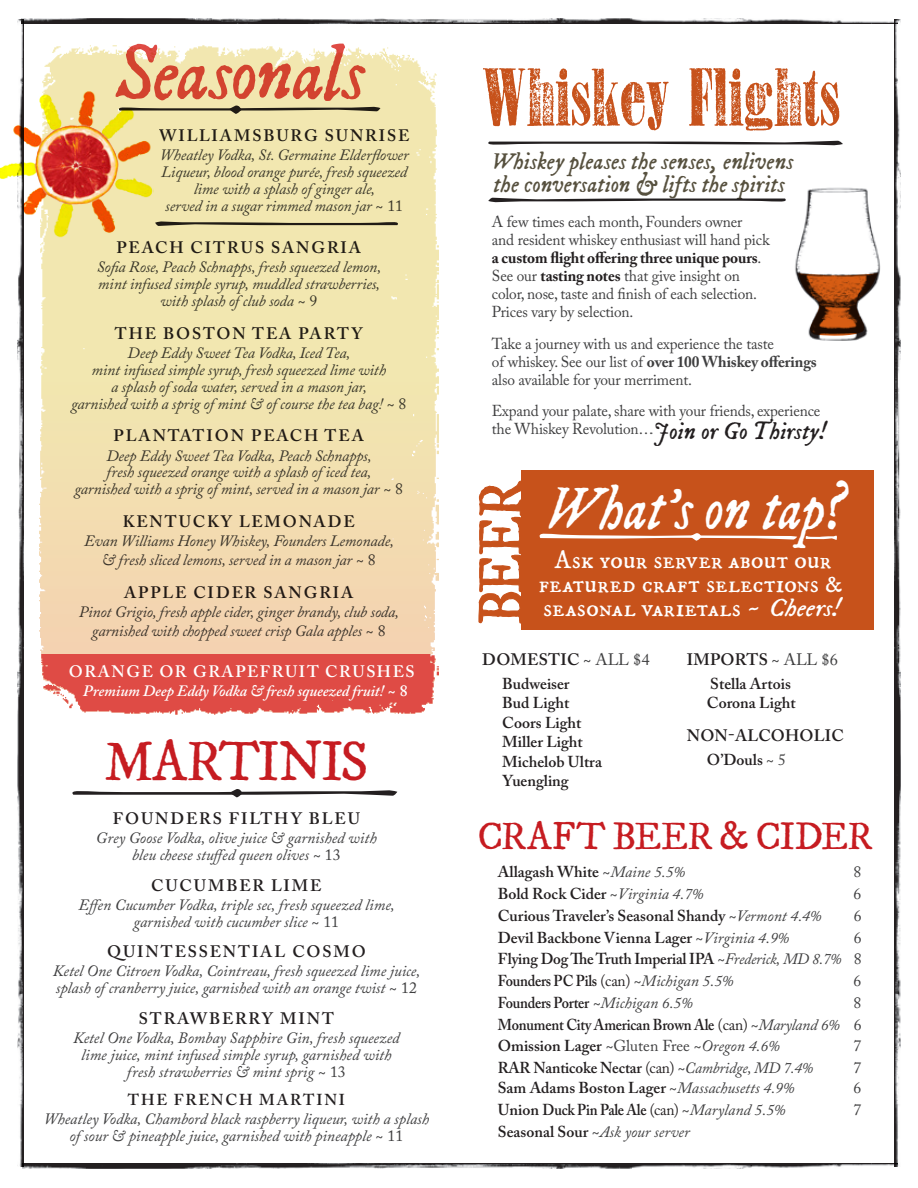
<style>
.page{position:relative;width:918px;height:1188px;background:#fff}
.page>*{position:absolute;margin:0;border:0;box-sizing:border-box;transform-origin:0 0}
.t1{font:82.05px "Bullion Extra Condensed WF";color:#c7521b}
.t2{font:66.45px "IM FELL DW Pica Italic";letter-spacing:-.03em;color:#df4b45}
.t3{font:53.4px "IM FELL DW Pica Italic";color:#fff;scale:.85 1}
.t4{font:48px "IM FELL DW Pica Roman";letter-spacing:-.025em;color:#c61c21;scale:.96 1}
.t5{font:33px "IM FELL DW Pica Roman SC";letter-spacing:-.015em;color:#c61c21}
.t6{font:21px/24px "IM FELL DW Pica Roman SC";color:#fff;text-align:center;scale:1.05 1}
.t7{font:20.25px/22.5px "IM FELL DW Pica Italic";letter-spacing:.005em;color:#57513f}
.t8{font:20.25px "IM FELL DW Pica Italic";color:#231f20}
.t9{font:600 16.5px "Adobe Caslon Pro";letter-spacing:.115em;color:#231f20}
.t10{font:600 16.5px "Adobe Caslon Pro";letter-spacing:.015em;color:#231f20}
.ITEM_NAME{font:600 16.5px "Adobe Caslon Pro";letter-spacing:.095em;color:#fff}
.t11{font:italic 15.75px/17px "Adobe Caslon Pro";letter-spacing:-.01em;color:#3e3e3f;text-align:center}
.t12{font:600 15.75px/19.5px "Adobe Caslon Pro";color:#231f20}
.t13{font:15.75px/18px "Adobe Caslon Pro";letter-spacing:-.01em;color:#3e3e3f}
.t14{font:600 15.75px/21.8px "Adobe Caslon Pro";color:#231f20;text-align:justify;scale:.91 1}
.ITEM_NAME-2{font:italic 600 15.75px "Adobe Caslon Pro";letter-spacing:-.01em;color:#fff}
.t15{font:600 15.75px "Adobe Caslon Pro";letter-spacing:-.02em;color:#231f20;scale:.91 1}
.t16{font:600 15.75px "Adobe Caslon Pro";letter-spacing:.115em;color:#231f20}
.s1{font-style:normal}
.s2{font-style:italic}
.s3{font-weight:700;color:#231f20}
.s4{font-weight:700}
.s5{font-size:47.4px}
.s6{font-size:18px}
.s7{font-family:"IM FELL DW Pica Italic"}
.s8{font-weight:400;color:#3e3e3f}
.s9{font-weight:400;font-style:italic;color:#3e3e3f}
.s10{font-weight:400}
.s11{font-weight:600;font-style:normal;color:#231f20}
</style>
<div class="page">
<img style="left:22px;top:1163px;width:875px;height:6px">
<img style="left:895px;top:19px;width:6px;height:1147px">
<div style="left:521px;top:471px;width:353px;height:159px;background:#c7521b"></div>
<svg style="left:478px;top:480px;width:43px;height:144px"></svg>
<svg style="left:805px;top:535px;width:32px;height:5px"></svg>
<svg style="left:539px;top:533px;width:258px;height:8px"></svg>
<svg style="left:488px;top:141px;width:355px;height:5px"></svg>
<svg style="left:488px;top:198px;width:298px;height:5px"></svg>
<img style="left:22px;top:18px;width:875px;height:6px">
<img style="left:18px;top:19px;width:5px;height:1147px">
<img style="left:795px;top:187px;width:86px;height:154px">
<svg style="left:72px;top:789px;width:325px;height:9px"></svg>
<img style="left:39px;top:45px;width:400px;height:609px">
<img style="left:41px;top:654px;width:398px;height:61px">
<svg style="left:153px;top:105px;width:227px;height:9px;background:#b4ab82"></svg>
<img style="left:0;top:88px;width:153px;height:158px">
<svg style="left:155px;top:221px;width:245px;height:5px"></svg>
<div style="left:66px;top:661px;width:357px;height:25px;background:#df4b45"></div>
<div style="left:80px;top:674px;width:345px;height:26px;background:#df4b45"></div>
<h2 class="t2" style="left:110px;top:29px;width:251px">Seasonals</h2>
<p class="t9" style="left:159px;top:126px;width:252px">WILLIAMSBURG SUNRISE</p>
<p class="t11" style="left:160px;top:146px;width:250px">Wheatley Vodka, St. Germaine Elderflower Liqueur, blood orange purée, fresh squeezed lime with a splash of ginger ale,<br>served in a sugar rimmed mason jar <span class="s1">~ 11</span></p>
<p class="t9" style="left:116px;top:238px;width:246px">PEACH CITRUS SANGRIA</p>
<p class="t11" style="left:97px;top:258px;width:286px">Sofia Rose, Peach Schnapps, fresh squeezed lemon, mint infused simple syrup, muddled strawberries, with splash of club soda <span class="s1">~ 9</span></p>
<p class="t9" style="left:115px;top:323px;width:250px">THE BOSTON TEA PARTY</p>
<p class="t11" style="left:71px;top:344px;width:337px">Deep Eddy Sweet Tea Vodka, Iced Tea,<br>mint infused simple syrup, fresh squeezed lime with<br>a splash of soda water, served in a mason jar,<br>garnished with a sprig of mint &amp; of course the tea bag! <span class="s1">~ 8</span></p>
<p class="t9" style="left:114px;top:426px;width:252px">PLANTATION PEACH TEA</p>
<p class="t11" style="left:74px;top:447px;width:330px">Deep Eddy Sweet Tea Vodka, Peach Schnapps,<br>fresh squeezed orange with a splash of iced tea,<br>garnished with a sprig of mint, served in a mason jar <span class="s1">~ 8</span></p>
<p class="t9" style="left:123px;top:512px;width:233px">KENTUCKY LEMONADE</p>
<p class="t11" style="left:84px;top:531px;width:311px;line-height:19px">Evan Williams Honey Whiskey, Founders Lemonade, &amp; fresh sliced lemons, served in a mason jar <span class="s1">~ 8</span></p>
<p class="t9" style="left:124px;top:583px;width:231px">APPLE CIDER SANGRIA</p>
<p class="t11" style="left:79px;top:602px;width:322px;line-height:19px">Pinot Grigio, fresh apple cider, ginger brandy, club soda, garnished with chopped sweet crisp Gala apples <span class="s1">~ 8</span></p>
<p class="ITEM_NAME" style="left:69px;top:661px;width:347px">ORANGE OR GRAPEFRUIT CRUSHES</p>
<p class="ITEM_NAME-2" style="left:83px;top:681px;width:326px">Premium Deep Eddy Vodka &amp; fresh squeezed fruit! <span class="s1">~ 8</span></p>
<h3 class="t4" style="left:105px;top:730px;width:276px">MARTINIS</h3>
<p class="t9" style="left:113px;top:809px;width:249px">FOUNDERS FILTHY BLEU</p>
<p class="t11" style="left:96px;top:829px;width:282px">Grey Goose Vodka, olive juice &amp; garnished with bleu cheese stuffed queen olives <span class="s1">~ 13</span></p>
<p class="t9" style="left:151px;top:875px;width:172px">CUCUMBER LIME</p>
<p class="t11" style="left:79px;top:896px;width:318px">Effen Cucumber Vodka, triple sec, fresh squeezed lime, garnished with cucumber slice <span class="s1">~ 11</span></p>
<p class="t9" style="left:107px;top:942px;width:260px">QUINTESSENTIAL COSMO</p>
<p class="t11" style="left:53px;top:962px;width:369px;text-align:left">Ketel One Citroen Vodka, Cointreau, fresh squeezed lime juice, splash of cranberry juice, garnished with an orange twist <span class="s1">~ 12</span></p>
<p class="t9" style="left:139px;top:1009px;width:197px">STRAWBERRY MINT</p>
<p class="t11" style="left:73px;top:1029px;width:328px">Ketel One Vodka, Bombay Sapphire Gin, fresh squeezed lime juice, mint infused simple syrup, garnished with fresh strawberries &amp; mint sprig <span class="s1">~ 13</span></p>
<p class="t16" style="left:128px;top:1090px;width:219px">THE FRENCH MARTINI</p>
<p class="t11" style="left:44px;top:1110px;width:387px">Wheatley Vodka, Chambord black raspberry liqueur, with a splash of sour &amp; pineapple juice, garnished with pineapple <span class="s1">~ 11</span></p>
<h1 class="t1" style="left:482px;top:66px;width:360px">Whiskey Flights</h1>
<p class="t7" style="left:492px;top:151px;width:302px"><span class="s2">W</span>hiskey pleases the senses, enlivens the conversation &amp; lifts the spirits</p>
<p class="t13" style="left:492px;top:213px;width:279px">A few times each month, Founders owner<br>and resident whiskey enthusiast will hand pick <span class="s3">a custom flight offering three unique pours</span>.<br>See our <span class="s3">tasting notes</span> that give insight on color, nose, taste and finish of each selection.<br>Prices vary by selection.</p>
<p class="t13" style="left:492px;top:334px;width:326px">Take a journey with us and experience the taste<br>of whiskey. See our list of <span class="s4">over 100 Whiskey offerings </span>also available for your merriment.</p>
<p class="t13" style="left:492px;top:402px;width:330px">Expand your palate, share with your friends, experience the Whiskey Revolution…</p>
<p class="t8" style="left:652px;top:417px;width:174px">Join or Go Thirsty!</p>
<h3 class="t3" style="left:542px;top:473px;width:349px">What<span class="s5">’</span>s on tap?</h3>
<h3 class="t6" style="left:538px;top:549px;width:291px">Ask your server about our featured craft selections <span class="s6">&amp; </span>seasonal varietals ~ <span class="s7">Cheers!</span></h3>
<p class="t10" style="left:482px;top:650px;width:169px">DOMESTIC <span class="s8">~ ALL $4</span></p>
<p class="t12" style="left:502px;top:674px;width:101px">Budweiser<br>Bud Light<br>Coors Light<br>Miller Light<br>Michelob Ultra<br>Yuengling</p>
<p class="t10" style="left:687px;top:650px;width:153px">IMPORTS <span class="s8">~ ALL $6</span></p>
<p class="t12" style="left:707px;top:674px;width:90px">Stella Artois<br>Corona Light</p>
<p class="t10" style="left:687px;top:726px;width:158px">NON-ALCOHOLIC</p>
<p class="t12" style="left:707px;top:750px;width:80px">O’Douls <span class="s8">~ 5</span></p>
<h3 class="t5" style="left:478px;top:814px;width:396px">CRAFT BEER &amp; CIDER</h3>
<p class="t12" style="left:498px;top:862px;width:189px">Allagash White <span class="s8">~</span><span class="s9">Maine 5.5%</span></p>
<p class="t13" style="left:854px;top:863px;width:9px">8</p>
<p class="t12" style="left:498px;top:884px;width:207px">Bold Rock Cider <span class="s8">~</span><span class="s9">Virginia 4.7%</span></p>
<p class="t13" style="left:854px;top:885px;width:9px">6</p>
<p class="t12" style="left:498px;top:906px;width:325px">Curious Traveler’s Seasonal Shandy <span class="s8">~</span><span class="s9">Vermont 4.4%</span></p>
<p class="t13" style="left:854px;top:906px;width:9px">6</p>
<p class="t12" style="left:498px;top:927px;width:293px">Devil Backbone Vienna Lager <span class="s8">~</span><span class="s9">Virginia 4.9%</span></p>
<p class="t12" style="left:498px;top:926px;width:365px;line-height:21.8px;text-align:justify;text-indent:356px"><span class="s8">6<br></span>Flying Dog The Truth Imperial IPA <span class="s8">~</span><span class="s9">Frederick, MD 8.7%</span> <span class="s8">8<br></span>Founders PC Pils <span class="s10">(can)</span> <span class="s9">~Michigan 5.5%</span></p>
<p class="t13" style="left:854px;top:972px;width:9px">6</p>
<p class="t15" style="left:498px;top:993px;width:215px">Founders Porter <span class="s9">~Michigan 6.5%</span></p>
<p class="t14" style="left:498px;top:992px;width:401px;text-indent:356px"><span class="s8">8<br></span>Monument City American Brown Ale <span class="s10">(can)</span> <span class="s8">~</span><span class="s9">Maryland 6%</span> <span class="s8">6<br></span>Omission Lager <span class="s9">~</span><span class="s8">Gluten Free</span> <span class="s9">~Oregon 4.6%</span></p>
<p class="t13" style="left:854px;top:1037px;width:9px">7</p>
<p class="t12" style="left:498px;top:1058px;width:317px">RAR Nanticoke Nectar <span class="s10">(can)</span> <span class="s9">~Cambridge, MD 7.4%</span></p>
<p class="t13" style="left:854px;top:1059px;width:9px">7</p>
<p class="t12" style="left:498px;top:1078px;width:298px">Sam Adams Boston Lager <span class="s8">~</span><span class="s9">Massachusetts 4.9%</span></p>
<p class="t13" style="left:854px;top:1079px;width:9px">6</p>
<p class="t12" style="left:498px;top:1100px;width:289px">Union Duck Pin Pale Ale <span class="s10">(can)</span> <span class="s8">~</span><span class="s9">Maryland 5.5%</span></p>
<p class="t13" style="left:854px;top:1101px;width:9px">7</p>
<p class="t11" style="left:498px;top:1123px;width:194px"><span class="s11">Seasonal Sour</span> <span class="s1">~</span>Ask your server</p>
</div>
